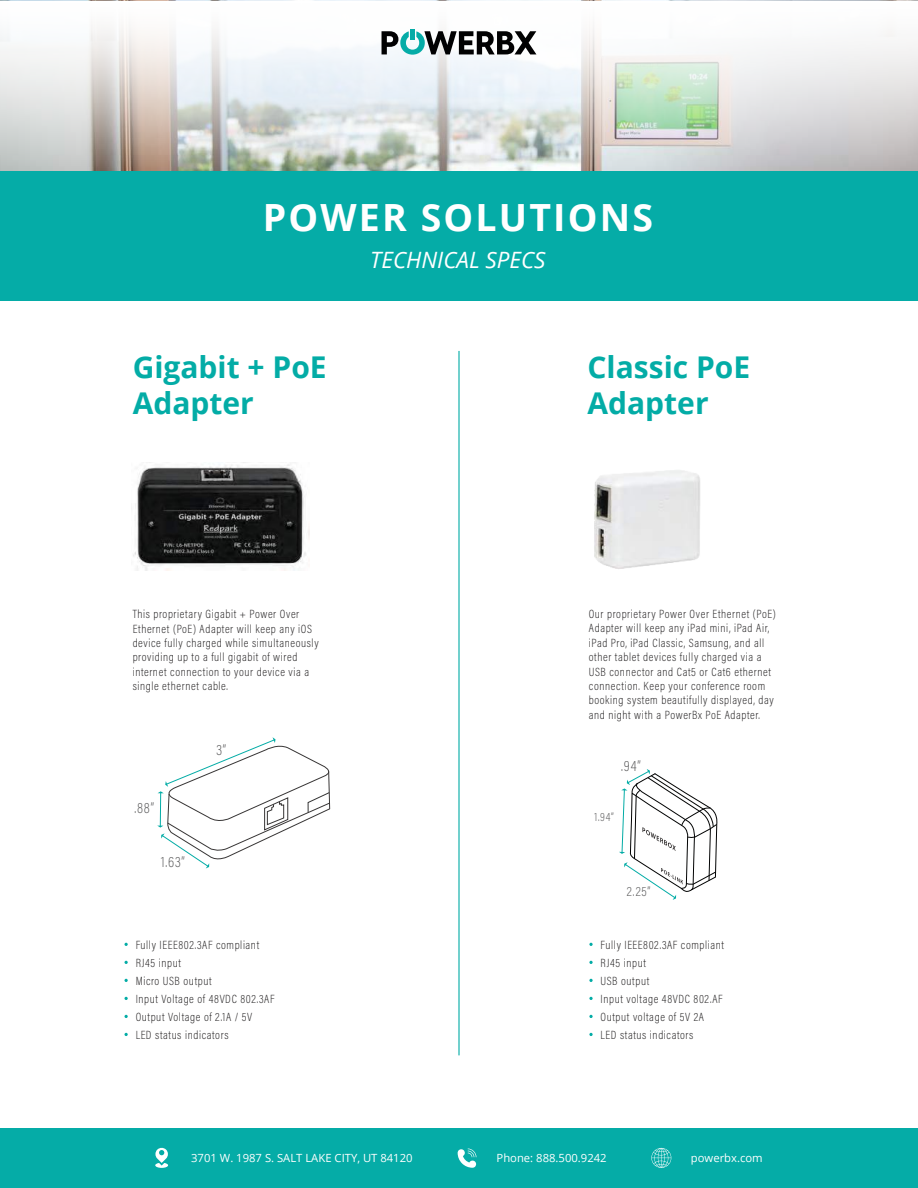
<style>
.page{position:relative;width:918px;height:1188px;background:#fff}
.page>*{position:absolute;margin:0;border:0;box-sizing:border-box;transform-origin:0 0}
.t1{font:700 37.5px "Open Sans";letter-spacing:.055em;color:#fff}
.t2{font:700 30px/36px "Open Sans";color:#03aca6}
.t3{font:italic 22.5px "Open Sans";color:#fff}
.t4{font:200 15px "Acumin Pro Cond";color:#575758}
.t5{font:200 13.5px "Acumin Pro Cond";color:#575758}
.t6{font:200 12px/14.4px "Acumin Pro Cond";letter-spacing:.05em;color:#211f20}
.t7{font:200 12px "Acumin Pro Cond";letter-spacing:.05em;color:#221f1f}
.t8{font:200 12px "Acumin Pro Cond";color:#575758}
.t9{font:11.25px "Open Sans";color:#fff}
</style>
<div class="page">
<img style="left:0;top:27px;width:918px;height:144px">
<div style="left:0;top:171px;width:918px;height:130px;background:#05aca7"></div>
<svg style="left:382px;top:31px;width:154px;height:24px"></svg>
<div style="left:410px;top:29px;width:5px;height:11px;background:#05aca7"></div>
<div style="left:0;top:1129px;width:918px;height:59px;background:#05aca7"></div>
<svg style="left:155px;top:1147px;width:14px;height:21px"></svg>
<svg style="left:651px;top:1148px;width:20px;height:20px"></svg>
<svg style="left:458px;top:1149px;width:18px;height:19px"></svg>
<img style="left:133px;top:462px;width:176px;height:108px">
<svg style="left:157px;top:737px;width:174px;height:131px"></svg>
<hr style="left:458px;top:351px;width:2px;height:704px;background:#05aca7">
<svg style="left:619px;top:769px;width:99px;height:131px"></svg>
<img style="left:594px;top:470px;width:106px;height:99px">
<svg style="left:589px;top:943px;width:4px;height:3px"></svg>
<svg style="left:589px;top:961px;width:4px;height:3px"></svg>
<svg style="left:589px;top:979px;width:4px;height:3px"></svg>
<svg style="left:589px;top:997px;width:4px;height:3px"></svg>
<svg style="left:589px;top:1015px;width:4px;height:3px"></svg>
<svg style="left:589px;top:1033px;width:4px;height:3px"></svg>
<h1 class="t1" style="left:263px;top:202px;width:392px">POWER SOLUTIONS</h1>
<h3 class="t3" style="left:370px;top:247px;width:177px">TECHNICAL SPECS</h3>
<h2 class="t2" style="left:133px;top:352px;width:196px">Gigabit + PoE<br>Adapter</h2>
<p class="t6" style="left:133px;top:608px;width:188px">This proprietary Gigabit + Power Over Ethernet (PoE) Adapter will keep any iOS device fully charged while simultaneously providing up to a full gigabit of wired internet connection to your device via a single ethernet cable.</p>
<p class="t4" style="left:134px;top:802px;width:21px">.88”</p>
<p class="t4" style="left:161px;top:856px;width:25px">1.63”</p>
<p class="t4" style="left:216px;top:744px;width:11px">3”</p>
<p class="t6" style="left:136px;top:937px;width:140px;line-height:18px">Fully IEEE802.3AF compliant<br>RJ45 input<br>Micro USB output<br>Input Voltage of 48VDC 802.3AF<br>Output Voltage of 2.1A / 5V<br>LED status indicators</p>
<h2 class="t2" style="left:587px;top:352px;width:164px">Classic PoE<br>Adapter</h2>
<p class="t6" style="left:589px;top:608px;width:189px">Our proprietary Power Over Ethernet (PoE)<br>Adapter will keep any iPad mini, iPad Air, iPad Pro, iPad Classic, Samsung, and all other tablet devices fully charged via a USB connector and Cat5 or Cat6 ethernet connection. Keep your conference room booking system beautifully displayed, day and night with a PowerBx PoE Adapter.</p>
<p class="t4" style="left:621px;top:760px;width:21px">.94”</p>
<p class="t8" style="left:595px;top:813px;width:21px">1.94”</p>
<p class="t5" style="left:627px;top:886px;width:25px">2.25”</p>
<p class="t7" style="left:601px;top:940px;width:125px">Fully IEEE802.3AF compliant</p>
<p class="t6" style="left:601px;top:955px;width:124px;line-height:18px">RJ45 input<br>USB output<br>Input voltage 48VDC 802.AF<br>Output voltage of 5V 2A<br>LED status indicators</p>
<p class="t9" style="left:191px;top:1154px;width:223px">3701 W. 1987 S. SALT LAKE CITY, UT 84120</p>
<p class="t9" style="left:497px;top:1154px;width:112px">Phone: 888.500.9242</p>
<p class="t9" style="left:691px;top:1154px;width:73px">powerbx.com</p>
</div>
